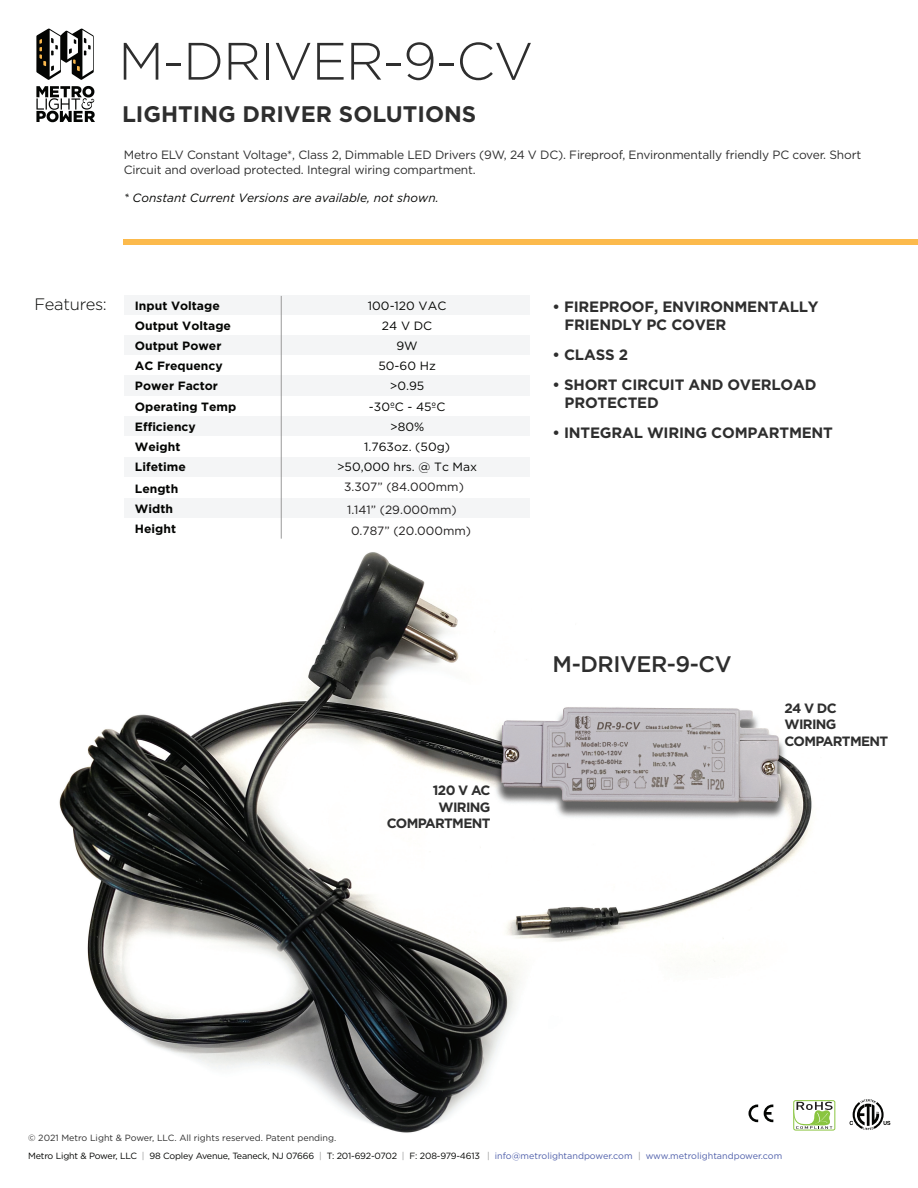
<style>
.page{position:relative;width:918px;height:1188px;background:#fff}
.page>*{position:absolute;margin:0;border:0;box-sizing:border-box;transform-origin:0 0}
.t1{font:300 52.5px "Gotham";letter-spacing:-.02em;color:#2e2e2e}
.t2{font:700 22.5px "Gotham";color:#2e2e2e}
.t3{font:500 22.5px "Gotham";letter-spacing:-.02em;color:#2e2e2e}
.t4{font:300 16.5px "Gotham";letter-spacing:-.015em;color:#040503}
.t5{font:700 15px/18px "Gotham";letter-spacing:-.015em;color:#2e2e2e}
.t6{font:700 13.5px/16.2px "Gotham";letter-spacing:-.05em;color:#2e2e2e;text-align:right}
.t7{font:12px/14.4px "Gotham";letter-spacing:-.015em;color:#2e2e2e}
.t8{font:700 12px/20.2px "Gotham";color:#040503}
.t9{font:12px/20.2px "Gotham";color:#040503;text-align:center}
.t10{font:12px/23px "Gotham";color:#1f1d1d}
.t11{font:italic 12px "Gotham";color:#040503}
.t12{font:9px/18px "Gotham";letter-spacing:-.01em;color:#040503}
.s1{color:#2e2e2e}
.s2{color:#999}
.s3{color:#5060ab}
</style>
<div class="page">
<img style="left:59px;top:552px;width:777px;height:581px">
<svg style="left:748px;top:1105px;width:10px;height:17px"></svg>
<svg style="left:764px;top:1105px;width:9px;height:17px"></svg>
<div style="left:793px;top:1100px;width:42px;height:30px;border:1px solid #8ac540;border-radius:2px"></div>
<svg style="left:793px;top:1102px;width:40px;height:27px"></svg>
<svg style="left:850px;top:1099px;width:40px;height:31px"></svg>
<div style="left:124px;top:295px;width:406px;height:20px;background:#f4f5f6"></div>
<div style="left:124px;top:335px;width:406px;height:21px;background:#f4f5f6"></div>
<div style="left:124px;top:376px;width:406px;height:20px;background:#f4f5f6"></div>
<div style="left:124px;top:416px;width:406px;height:20px;background:#f4f5f6"></div>
<div style="left:124px;top:457px;width:406px;height:20px;background:#f4f5f6"></div>
<div style="left:124px;top:498px;width:406px;height:20px;background:#f4f5f6"></div>
<hr style="left:281px;top:296px;width:1px;height:243px;background:#999">
<svg style="left:36px;top:28px;width:59px;height:94px"></svg>
<div style="left:124px;top:239px;width:794px;height:6px;background:#fcba4c"></div>
<h1 class="t1" style="left:118px;top:38px;width:416px">M-DRIVER-9-CV</h1>
<h2 class="t2" style="left:122px;top:101px;width:356px">LIGHTING DRIVER SOLUTIONS</h2>
<h3 class="t7" style="left:124px;top:148px;width:739px">Metro ELV Constant Voltage*, Class 2, Dimmable LED Drivers (9W, 24 V DC). Fireproof, Environmentally friendly PC cover. Short<br>Circuit and overload protected. Integral wiring compartment.</h3>
<h3 class="t11" style="left:124px;top:193px;width:316px">* Constant Current Versions are available, not shown.</h3>
<h3 class="t4" style="left:35px;top:297px;width:74px">Features:</h3>
<h3 class="t8" style="left:135px;top:296px;width:103px">Input Voltage<br>Output Voltage<br>Output Power<br>AC Frequency<br>Power Factor<br>Operating Temp<br>Efficiency<br>Weight<br>Lifetime</h3>
<h3 class="t8" style="left:135px;top:479px;width:45px">Length<br>Width<br>Height</h3>
<h3 class="t9" style="left:337px;top:295px;width:142px">100-120 VAC<br>24 V DC<br>9W<br>50-60 Hz<br>&gt;0.95<br>-30ºC - 45ºC<br>&gt;80%<br>1.763oz. (50g) &gt;50,000 hrs. @ Tc Max</h3>
<h3 class="t10" style="left:344px;top:475px;width:121px">3.307” (84.000mm)<br>1.141” (29.000mm)</h3>
<h3 class="t10" style="left:351px;top:519px;width:122px">0.787” (20.000mm)</h3>
<h3 class="t5" style="left:565px;top:298px;width:256px;text-indent:-12px">• FIREPROOF, ENVIRONMENTALLY<br>FRIENDLY PC COVER</h3>
<h3 class="t5" style="left:553px;top:346px;width:77px">• CLASS 2</h3>
<h3 class="t5" style="left:565px;top:376px;width:253px;text-indent:-12px">• SHORT CIRCUIT AND OVERLOAD<br>PROTECTED</h3>
<h3 class="t5" style="left:553px;top:424px;width:282px">• INTEGRAL WIRING COMPARTMENT</h3>
<h3 class="t6" style="left:387px;top:783px;width:105px">120 V AC<br>WIRING<br>COMPARTMENT</h3>
<h2 class="t3" style="left:553px;top:654px;width:181px">M-DRIVER-9-CV</h2>
<h3 class="t6" style="left:785px;top:701px;width:105px;text-align:left">24 V DC<br>WIRING<br>COMPARTMENT</h3>
<p class="t12" style="left:28px;top:1129px;width:756px"><span class="s1">© 2021 Metro Light &amp; Power, LLC. All rights reserved. Patent pending.<br></span>Metro Light &amp; Power, LLC <span class="s2">|</span> 98 Copley Avenue, Teaneck, NJ 07666 <span class="s2">|</span> T: 201-692-0702 <span class="s2">|</span> F: 208-979-4613 <span class="s2">|</span> <span class="s3">info@metrolightandpower.com</span> <span class="s2">|</span> <span class="s3">www.metrolightandpower.com</span></p>
</div>
